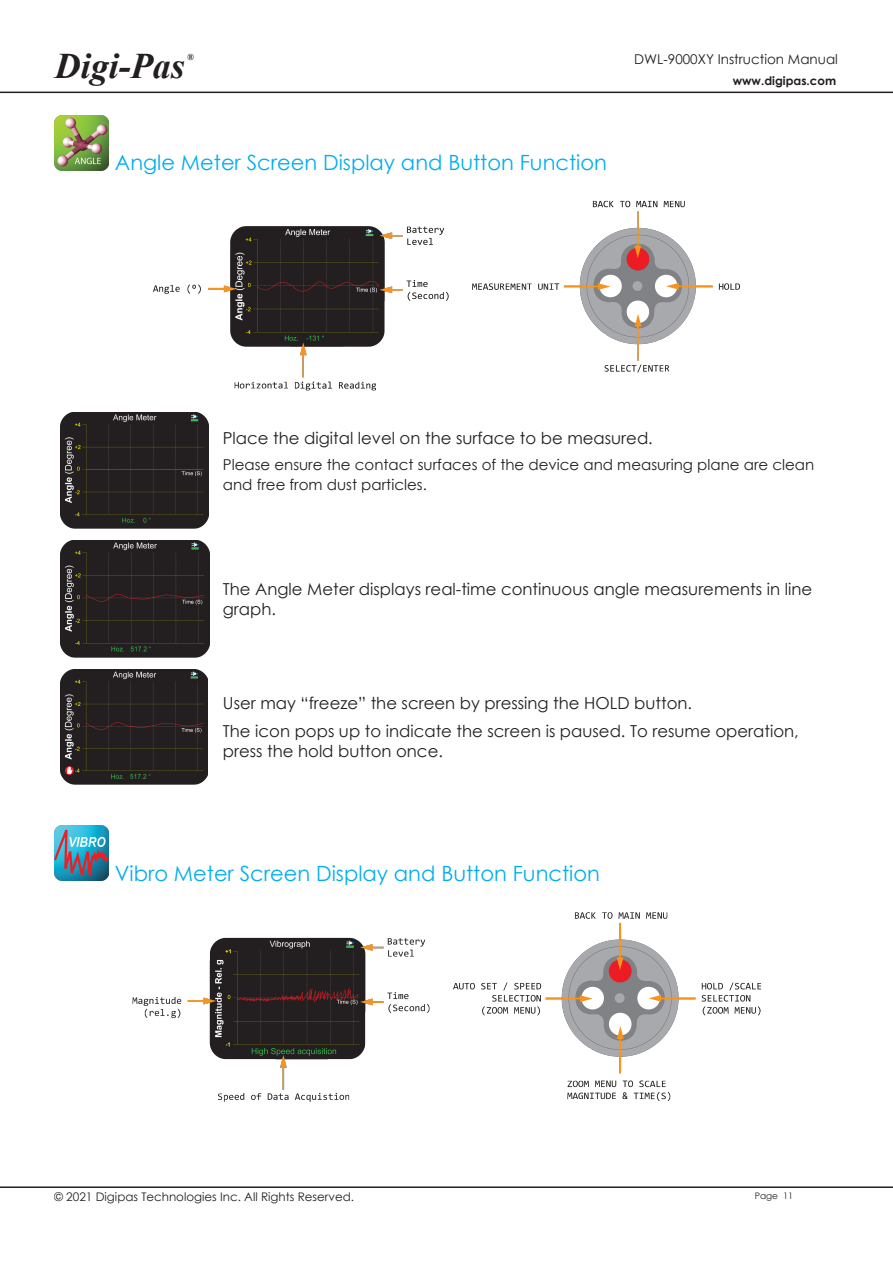
<style>
.page{position:relative;width:893px;height:1263px;background:#fff}
.page>*{position:absolute;margin:0;border:0;box-sizing:border-box;transform-origin:0 0}
.t1{font:italic 700 36px "Times New Roman";color:#231f20}
.normal_paragraph{font:21px "Century Gothic";color:#00aeef}
.normal_paragraph-2{font:16.5px/19.8px "Century Gothic";color:#231f20}
.normal_paragraph-3{font:15px/19.8px "Century Gothic";color:#231f20}
.t2{font:13.5px "Century Gothic";color:#231f20}
.t3{font:11.85px "Century Gothic";color:#231f20}
.t4{font:700 11.85px "Century Gothic";color:#231f20}
.t5{font:9px "Century Gothic";color:#231f20}
.t6{font:italic 700 9px "Times New Roman";color:#231f20}
</style>
<div class="page">
<hr style="left:0;top:92px;width:893px;height:1px;background:#231f20">
<hr style="left:0;top:1186px;width:893px;height:2px;background:#231f20">
<img style="left:54px;top:115px;width:55px;height:55px">
<img style="left:60px;top:412px;width:149px;height:117px">
<img style="left:60px;top:541px;width:149px;height:116px">
<img style="left:60px;top:669px;width:148px;height:115px">
<img style="left:54px;top:826px;width:55px;height:54px">
<img style="left:132px;top:912px;width:629px;height:190px">
<img style="left:153px;top:200px;width:587px;height:191px">
<h1 class="t1" style="left:55px;top:41px;width:131px">Digi-Pas</h1>
<p class="t6" style="left:187px;top:51px;width:8px">®</p>
<p class="normal_paragraph" style="left:115px;top:148px;width:494px">Angle Meter Screen Display and Button Function</p>
<p class="t2" style="left:634px;top:50px;width:205px">DWL-9000XY Instruction Manual</p>
<p class="t4" style="left:733px;top:72px;width:105px">www.digipas.com</p>
<p class="normal_paragraph-2" style="left:223px;top:427px;width:431px">Place the digital level on the surface to be measured.</p>
<p class="normal_paragraph-3" style="left:223px;top:455px;width:593px">Please ensure the contact surfaces of the device and measuring plane are clean and free from dust particles.</p>
<p class="normal_paragraph-2" style="left:223px;top:579px;width:591px">The Angle Meter displays real-time continuous angle measurements in line graph.</p>
<p class="normal_paragraph-2" style="left:223px;top:693px;width:471px">User may “freeze” the screen by pressing the HOLD button.</p>
<p class="normal_paragraph-2" style="left:223px;top:721px;width:577px">The icon pops up to indicate the screen is paused. To resume operation, press the hold button once.</p>
<p class="normal_paragraph" style="left:115px;top:858px;width:487px">Vibro Meter Screen Display and Button Function</p>
<p class="t3" style="left:54px;top:1189px;width:301px">© 2021 Digipas Technologies Inc. All Rights Reserved.</p>
<p class="t5" style="left:755px;top:1189px;width:40px">Page 11</p>
</div>
